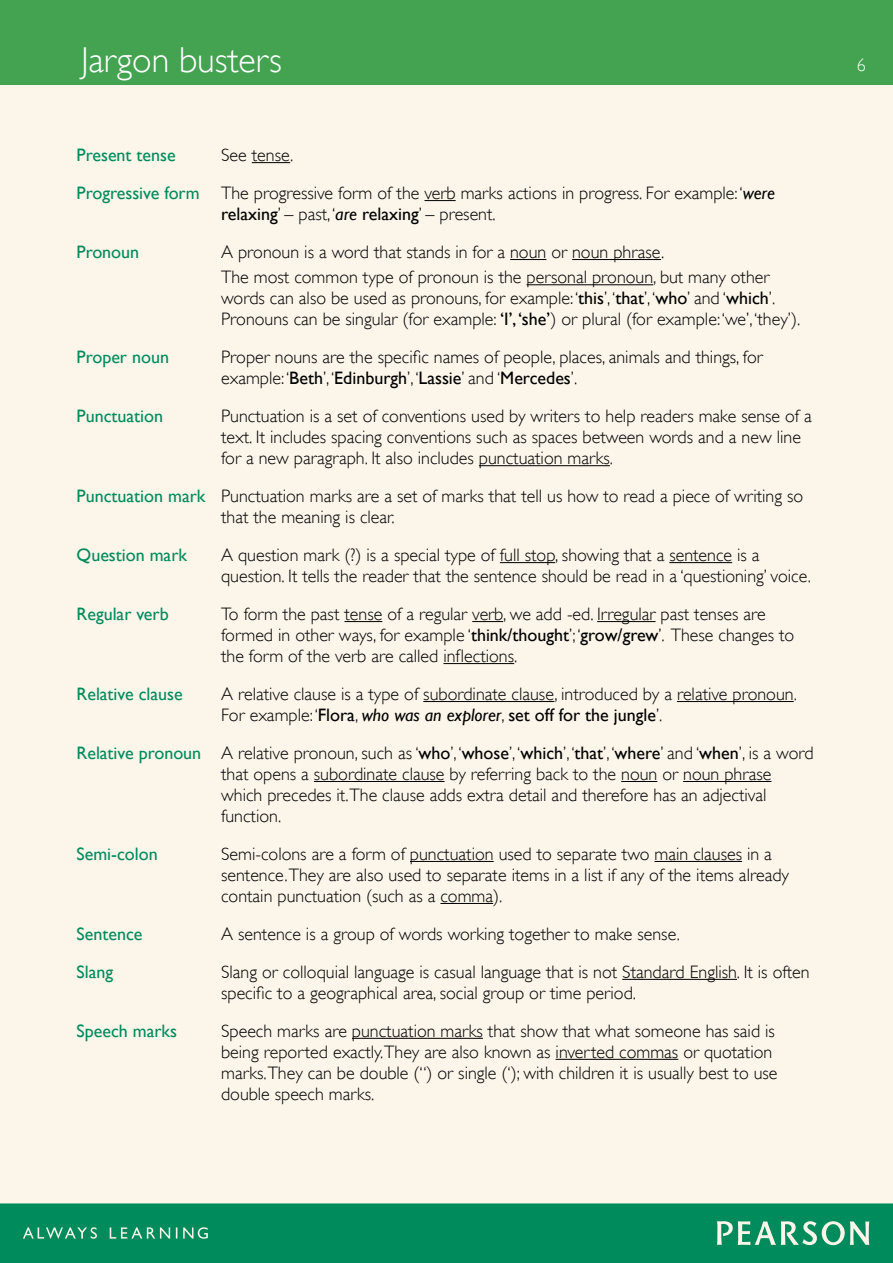
<style>
.page{position:relative;width:893px;height:1263px;background:#fbf5ea}
.page>*{position:absolute;margin:0;border:0;box-sizing:border-box;transform-origin:0 0}
.t1{font:300 36px "Gill Sans";color:#fff}
.t2{font:300 18px/21px "Gill Sans";color:#000}
.t3{font:18px "Gill Sans";color:#008b5d}
.t4{font:300 18px "Gill Sans";color:#fff}
.s1{font-weight:400;color:#008b5d}
.s2{font-weight:400;font-style:italic}
.s3{font-weight:400}
</style>
<div class="page">
<div style="left:0;top:0;width:893px;height:85px;background:#44a351"></div>
<div style="left:0;top:1203px;width:893px;height:60px;background:#008b5d"></div>
<svg style="left:717px;top:1221px;width:152px;height:24px"></svg>
<svg style="left:23px;top:1227px;width:185px;height:12px"></svg>
<hr style="left:252px;top:162px;width:38px;height:1px;background:#000">
<hr style="left:424px;top:200px;width:32px;height:1px;background:#000">
<hr style="left:510px;top:259px;width:36px;height:1px;background:#000">
<hr style="left:572px;top:259px;width:89px;height:1px;background:#000">
<hr style="left:527px;top:284px;width:126px;height:1px;background:#000">
<hr style="left:479px;top:465px;width:131px;height:1px;background:#000">
<hr style="left:500px;top:562px;width:55px;height:1px;background:#000">
<hr style="left:669px;top:562px;width:63px;height:1px;background:#000">
<hr style="left:344px;top:621px;width:38px;height:1px;background:#000">
<hr style="left:472px;top:621px;width:31px;height:1px;background:#000">
<hr style="left:597px;top:621px;width:58px;height:1px;background:#000">
<hr style="left:443px;top:663px;width:71px;height:1px;background:#000">
<hr style="left:423px;top:701px;width:131px;height:1px;background:#000">
<hr style="left:677px;top:701px;width:117px;height:1px;background:#000">
<hr style="left:314px;top:781px;width:131px;height:1px;background:#000">
<hr style="left:621px;top:781px;width:36px;height:1px;background:#000">
<hr style="left:683px;top:781px;width:88px;height:1px;background:#000">
<hr style="left:410px;top:861px;width:84px;height:1px;background:#000">
<hr style="left:654px;top:861px;width:88px;height:1px;background:#000">
<hr style="left:440px;top:903px;width:53px;height:1px;background:#000">
<hr style="left:622px;top:979px;width:115px;height:1px;background:#000">
<hr style="left:352px;top:1038px;width:131px;height:1px;background:#000">
<hr style="left:556px;top:1059px;width:122px;height:1px;background:#000">
<h1 class="t1" style="left:81px;top:31px;width:202px">Jargon busters</h1>
<p class="t4" style="left:857px;top:51px;width:10px">6</p>
<p class="t2" style="left:77px;top:136px;width:700px;line-height:38px;text-indent:145px">See tense.<br><span class="s1">Progressive form</span> The progressive form of the verb marks actions in progress. For example: ‘<span class="s2">were</span></p>
<p class="t2" style="left:221px;top:203px;width:276px"><span class="s3">relaxing</span>’ – past, ‘<span class="s2">are</span> <span class="s3">relaxing</span>’ – present.</p>
<p class="t3" style="left:77px;top:241px;width:64px">Pronoun</p>
<p class="t2" style="left:221px;top:239px;width:550px;line-height:25.2px">A pronoun is a word that stands in for a noun or noun phrase.<br>The most common type of pronoun is the personal pronoun, but many other</p>
<p class="t2" style="left:221px;top:287px;width:581px">words can also be used as pronouns, for example: ‘<span class="s3">this</span>’, ‘<span class="s3">that</span>’, ‘<span class="s3">who</span>’ and ‘<span class="s3">which</span>’.<br>Pronouns can be singular (for example: <span class="s3">‘I’, ‘she’</span>) or plural (for example: ‘we’, ‘they’).</p>
<p class="t3" style="left:77px;top:347px;width:94px">Proper noun</p>
<p class="t2" style="left:221px;top:346px;width:543px">Proper nouns are the specific names of people, places, animals and things, for example: ‘<span class="s3">Beth</span>’, ‘<span class="s3">Edinburgh</span>’, ‘<span class="s3">Lassie</span>’ and ‘<span class="s3">Mercedes</span>’.</p>
<p class="t3" style="left:77px;top:406px;width:88px">Punctuation</p>
<p class="t2" style="left:221px;top:405px;width:592px">Punctuation is a set of conventions used by writers to help readers make sense of a text. It includes spacing conventions such as spaces between words and a new line for a new paragraph. It also includes punctuation marks.</p>
<p class="t2" style="left:221px;top:485px;width:584px;text-indent:-145px"><span class="s1">Punctuation mark</span> Punctuation marks are a set of marks that tell us how to read a piece of writing so that the meaning is clear.</p>
<p class="t3" style="left:77px;top:545px;width:112px">Question mark</p>
<p class="t2" style="left:221px;top:544px;width:591px">A question mark (?) is a special type of full stop, showing that a sentence is a question. It tells the reader that the sentence should be read in a ‘questioning’ voice.</p>
<p class="t3" style="left:77px;top:603px;width:94px">Regular verb</p>
<p class="t2" style="left:221px;top:603px;width:575px">To form the past tense of a regular verb, we add -ed. Irregular past tenses are formed in other ways, for example ‘<span class="s3">think/thought</span>’; ‘<span class="s3">grow/grew</span>’. These changes to the form of the verb are called inflections.</p>
<p class="t3" style="left:77px;top:683px;width:108px">Relative clause</p>
<p class="t2" style="left:221px;top:683px;width:577px">A relative clause is a type of subordinate clause, introduced by a relative pronoun.<br>For example: ‘<span class="s3">Flora</span>, <span class="s2">who was an explorer</span>, <span class="s3">set off for the jungle</span>’.</p>
<p class="t2" style="left:221px;top:742px;width:594px;text-indent:-145px"><span class="s1">Relative pronoun</span> A relative pronoun, such as ‘<span class="s3">who</span>’, ‘<span class="s3">whose</span>’, ‘<span class="s3">which</span>’, ‘<span class="s3">that</span>’, ‘<span class="s3">where</span>’ and ‘<span class="s3">when</span>’, is a word that opens a subordinate clause by referring back to the noun or noun phrase which precedes it.The clause adds extra detail and therefore has an adjectival function.</p>
<p class="t3" style="left:77px;top:843px;width:83px">Semi-colon</p>
<p class="t2" style="left:221px;top:843px;width:569px">Semi-colons are a form of punctuation used to separate two main clauses in a sentence.They are also used to separate items in a list if any of the items already contain punctuation (such as a comma).</p>
<p class="t3" style="left:77px;top:923px;width:67px">Sentence</p>
<p class="t2" style="left:221px;top:923px;width:460px">A sentence is a group of words working together to make sense.</p>
<p class="t3" style="left:77px;top:961px;width:38px">Slang</p>
<p class="t2" style="left:221px;top:961px;width:590px">Slang or colloquial language is casual language that is not Standard English. It is often specific to a geographical area, social group or time period.</p>
<p class="t3" style="left:77px;top:1020px;width:102px">Speech marks</p>
<p class="t2" style="left:221px;top:1020px;width:558px">Speech marks are punctuation marks that show that what someone has said is being reported exactly.They are also known as inverted commas or quotation marks.They can be double (“) or single (‘); with children it is usually best to use double speech marks.</p>
<p class="t3" style="left:77px;top:145px;width:101px">Present tense</p>
</div>
